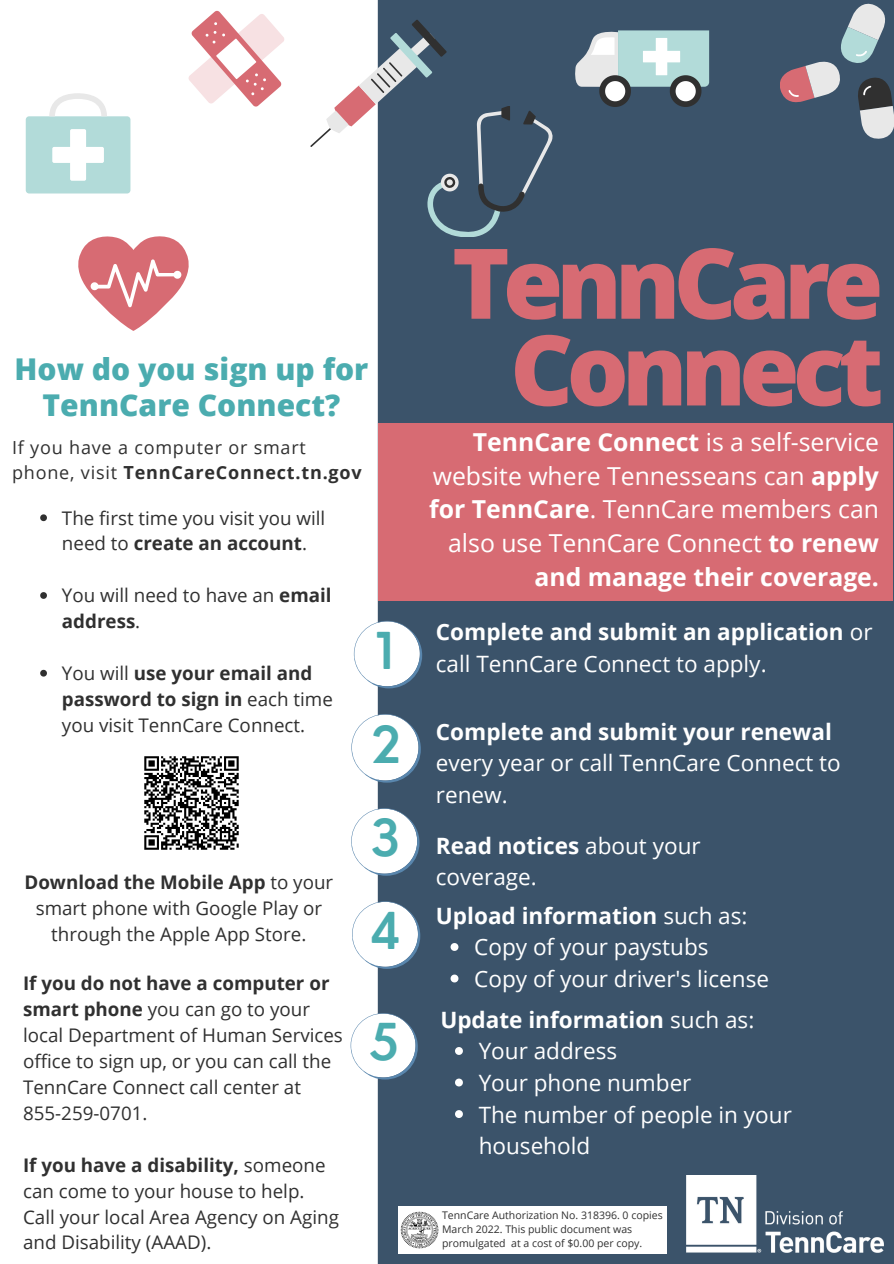
<style>
.page{position:relative;width:894px;height:1264px;background:#fff}
.page>*{position:absolute;margin:0;border:0;box-sizing:border-box;transform-origin:0 0}
.t1{font:800 97.5px "Open Sans";letter-spacing:-.07em;color:#d76b73}
.t2{font:600 49.5px "Nourd";color:#4bacaf}
.t3{font:800 30px/36px "Open Sans";color:#4bacaf;text-align:center}
.t4{font:24.75px/33.8px "Open Sans";color:#fff;text-align:right}
.t5{font:22.5px/31.5px "Open Sans";color:#fff}
.t6{font:700 22.5px/31.5px "Open Sans";color:#fff}
.t7{font:18.75px/26px "Open Sans";color:#303030}
.t8{font:700 18.75px/26px "Open Sans";color:#303030}
.t9{font:18px/24.8px "Open Sans";letter-spacing:.045em;color:#303030}
.t10{font:10.5px/14px "Open Sans";color:#303030}
.s1{font-weight:700}
.s2{font-weight:400}
</style>
<div class="page">
<div style="left:377px;top:0;width:516px;height:1263px;background:#3b536a"></div>
<svg style="left:354px;top:621px;width:68px;height:67px"></svg>
<svg style="left:351px;top:714px;width:70px;height:68px"></svg>
<svg style="left:351px;top:808px;width:68px;height:67px"></svg>
<svg style="left:350px;top:1013px;width:68px;height:66px"></svg>
<svg style="left:352px;top:901px;width:68px;height:67px"></svg>
<svg style="left:780px;top:4px;width:113px;height:135px;background:#697484"></svg>
<svg style="left:78px;top:236px;width:111px;height:95px"></svg>
<div style="left:26px;top:116px;width:104px;height:77px;background:#b2dbd9;border-radius:3px"></div>
<div style="left:52px;top:147px;width:52px;height:16px;background:#fff;border-radius:2px"></div>
<div style="left:70px;top:129px;width:16px;height:52px;background:#fff;border-radius:2px"></div>
<svg style="left:49px;top:93px;width:58px;height:23px"></svg>
<svg style="left:310px;top:20px;width:242px;height:216px"></svg>
<svg style="left:575px;top:31px;width:134px;height:75px"></svg>
<svg style="left:188px;top:11px;width:96px;height:96px"></svg>
<img style="left:144px;top:756px;width:95px;height:94px">
<img style="left:686px;top:1175px;width:197px;height:77px">
<div style="left:378px;top:423px;width:514px;height:177px;background:#d76b73"></div>
<div style="left:398px;top:1205px;width:268px;height:48px;background:#fff"></div>
<img style="left:400px;top:1211px;width:39px;height:38px">
<svg style="left:450px;top:943px;width:8px;height:7px"></svg>
<svg style="left:450px;top:974px;width:8px;height:8px"></svg>
<svg style="left:455px;top:1047px;width:8px;height:7px"></svg>
<svg style="left:455px;top:1078px;width:8px;height:8px"></svg>
<svg style="left:455px;top:1110px;width:8px;height:7px"></svg>
<svg style="left:40px;top:514px;width:7px;height:7px"></svg>
<svg style="left:40px;top:592px;width:7px;height:7px"></svg>
<svg style="left:40px;top:670px;width:7px;height:6px"></svg>
<p class="t3" style="left:15px;top:350px;width:355px">How do you sign up for<br>TennCare Connect?</p>
<p class="t9" style="left:12px;top:434px;width:351px">If you have a computer or smart phone, visit <span class="s1">TennCareConnect.tn.gov</span></p>
<p class="t7" style="left:62px;top:504px;width:265px">The first time you visit you will need to <span class="s1">create an account</span>.</p>
<p class="t7" style="left:62px;top:582px;width:271px">You will need to have an <span class="s1">email address</span>.</p>
<p class="t7" style="left:62px;top:659px;width:272px">You will <span class="s1">use your email and password to sign in</span> each time you visit TennCare Connect.</p>
<p class="t7" style="left:24px;top:868px;width:310px;text-align:center"><span class="s1">Download the Mobile App</span> to your smart phone with Google Play or through the Apple App Store.</p>
<p class="t8" style="left:23px;top:970px;width:308px">If you do not have a computer or smart phone <span class="s2">you can go to your</span></p>
<p class="t7" style="left:23px;top:1021px;width:321px">local Department of Human Services office to sign up, or you can call the<br>TennCare Connect call center at</p>
<p class="t7" style="left:23px;top:1099px;width:126px">855-259-0701.</p>
<p class="t7" style="left:23px;top:1151px;width:304px"><span class="s1">If you have a disability,</span> someone can come to your house to help.</p>
<p class="t7" style="left:23px;top:1203px;width:317px">Call your local Area Agency on Aging and Disability (AAAD).</p>
<p class="t2" style="left:375px;top:619px;width:20px">1</p>
<p class="t2" style="left:371px;top:713px;width:32px">2</p>
<p class="t2" style="left:370px;top:806px;width:32px">3</p>
<p class="t2" style="left:369px;top:899px;width:33px">4</p>
<p class="t2" style="left:368px;top:1010px;width:32px">5</p>
<p class="t1" style="left:452px;top:214px;width:433px">TennCare</p>
<p class="t1" style="left:510px;top:301px;width:374px">Connect</p>
<p class="t4" style="left:429px;top:424px;width:451px"><span class="s1">TennCare Connect</span> is a self-service website where Tennesseans can <span class="s1">apply for TennCare</span>. TennCare members can also use TennCare Connect <span class="s1">to renew and manage their coverage.</span></p>
<p class="t6" style="left:436px;top:615px;width:438px">Complete and submit an application <span class="s2">or call TennCare Connect to apply.</span></p>
<p class="t5" style="left:436px;top:715px;width:406px"><span class="s1">Complete and submit your renewal </span>every year or call TennCare Connect to renew.</p>
<p class="t5" style="left:436px;top:829px;width:266px"><span class="s1">Read notices</span> about your coverage.</p>
<p class="t6" style="left:436px;top:899px;width:313px">Upload information <span class="s2">such as:</span></p>
<p class="t5" style="left:474px;top:930px;width:236px">Copy of your paystubs</p>
<p class="t5" style="left:474px;top:962px;width:296px">Copy of your driver's license</p>
<p class="t6" style="left:440px;top:1003px;width:315px">Update information <span class="s2">such as:</span></p>
<p class="t5" style="left:478px;top:1034px;width:140px">Your address</p>
<p class="t5" style="left:478px;top:1066px;width:214px">Your phone number</p>
<p class="t5" style="left:478px;top:1097px;width:314px">The number of people in your household</p>
<p class="t10" style="left:442px;top:1207px;width:222px">TennCare Authorization No. 318396. 0 copies<br>March 2022. This public document was promulgated at a cost of $0.00 per copy.</p>
</div>
